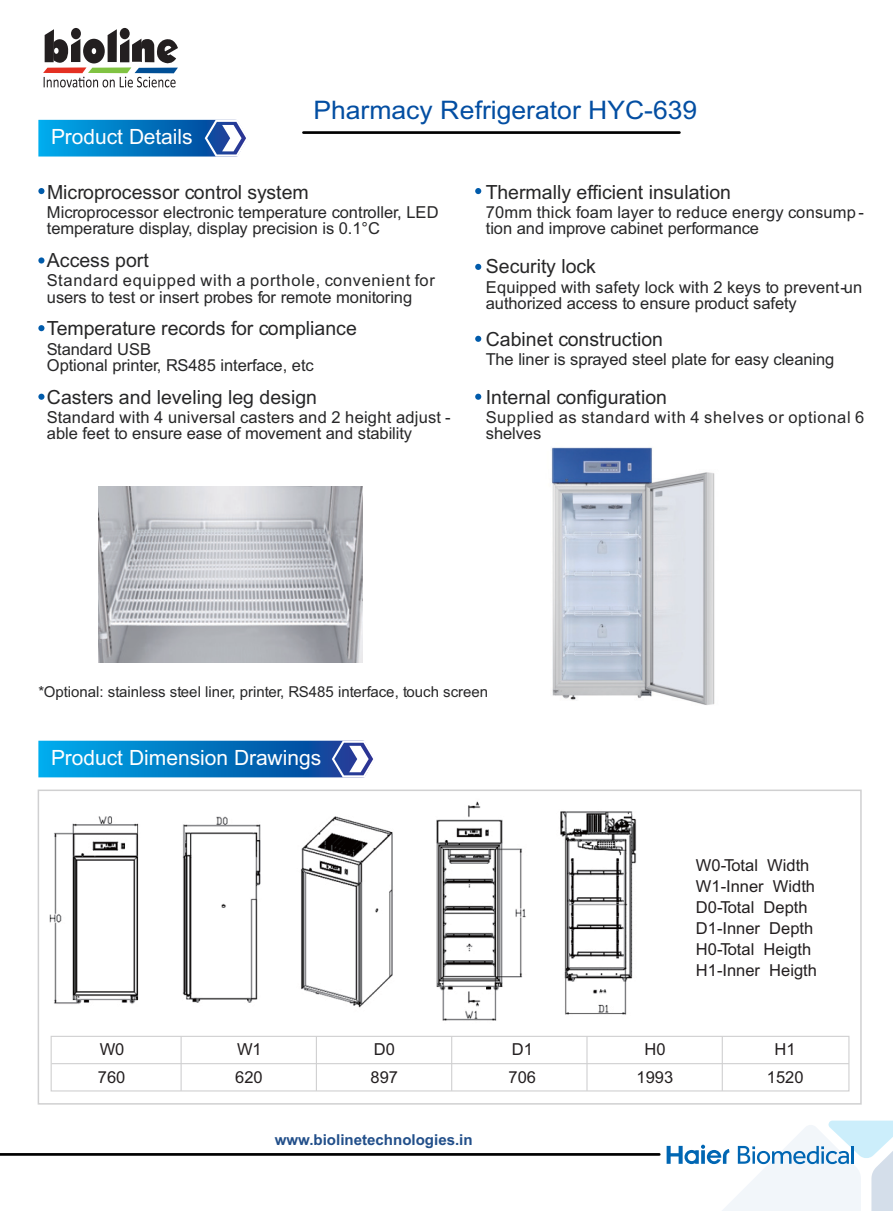
<style>
.page{position:relative;width:893px;height:1211px;background:#fff}
.page>*{position:absolute;margin:0;border:0;box-sizing:border-box;transform-origin:0 0}
.t1{font:25.5px "Arial";color:#034ea2;scale:1.04 1}
.t2{font:21px "Arial";color:#fff}
.t3{font:19.5px "Arial";color:#272728}
.t4{font:16.5px/16.5px "Arial";letter-spacing:-.005em;color:#272728}
.t5{font:16.5px/27.6px "Arial";color:#231f20}
.t6{font:16.5px/16.5px "Arial";letter-spacing:.04em;color:#272728}
.t7{font:15px "Arial";color:#272728}
.t8{font:700 15px "Arial";color:#224f8a}
</style>
<div class="page">
<hr style="left:303px;top:131px;width:376px;height:3px;background:#000">
<svg style="left:666px;top:1120px;width:227px;height:91px"></svg>
<hr style="left:0;top:1153px;width:659px;height:2px;background:#000">
<svg style="left:38px;top:120px;width:208px;height:36px;background:#1883c7"></svg>
<svg style="left:38px;top:740px;width:335px;height:37px;background:#157fc5"></svg>
<div style="left:38px;top:789px;width:823px;height:315px;border:2px solid #d0d0d1"></div>
<img style="left:49px;top:801px;width:588px;height:220px">
<div style="left:51px;top:1035px;width:798px;height:56px;border:1px solid #d0d0d1"></div>
<hr style="left:52px;top:1063px;width:796px;height:1px;background:#d0d0d1">
<hr style="left:180px;top:1036px;width:2px;height:55px;background:#d0d0d1">
<hr style="left:316px;top:1036px;width:1px;height:55px;background:#d0d0d1">
<hr style="left:451px;top:1036px;width:1px;height:55px;background:#d0d0d1">
<hr style="left:586px;top:1036px;width:1px;height:55px;background:#d0d0d1">
<hr style="left:721px;top:1036px;width:1px;height:55px;background:#d0d0d1">
<img style="left:98px;top:486px;width:264px;height:176px">
<img style="left:551px;top:447px;width:164px;height:258px">
<svg style="left:38px;top:188px;width:6px;height:6px"></svg>
<svg style="left:38px;top:257px;width:6px;height:6px"></svg>
<svg style="left:38px;top:325px;width:6px;height:6px"></svg>
<svg style="left:38px;top:394px;width:6px;height:6px"></svg>
<svg style="left:475px;top:188px;width:6px;height:6px"></svg>
<svg style="left:475px;top:264px;width:6px;height:6px"></svg>
<svg style="left:475px;top:336px;width:6px;height:6px"></svg>
<svg style="left:475px;top:394px;width:6px;height:6px"></svg>
<svg style="left:43px;top:29px;width:135px;height:58px"></svg>
<p class="t2" style="left:51px;top:129px;width:143px">Product Details</p>
<h1 class="t1" style="left:313px;top:100px;width:371px">Pharmacy Refrigerator HYC-639</h1>
<p class="t3" style="left:47px;top:184px;width:263px">Microprocessor control system</p>
<p class="t4" style="left:47px;top:205px;width:393px">Microprocessor electronic temperature controller, LED temperature display, display precision is 0.1°C</p>
<p class="t3" style="left:47px;top:253px;width:103px">Access port</p>
<p class="t4" style="left:47px;top:274px;width:389px">Standard equipped with a porthole, convenient for users to test or insert probes for remote monitoring</p>
<p class="t3" style="left:47px;top:321px;width:311px">Temperature records for compliance</p>
<p class="t4" style="left:47px;top:342px;width:268px">Standard USB<br>Optional printer, RS485 interface, etc</p>
<p class="t3" style="left:47px;top:389px;width:271px">Casters and leveling leg design</p>
<p class="t4" style="left:47px;top:410px;width:405px">Standard with 4 universal casters and 2 height adjust - able feet to ensure ease of movement and stability</p>
<p class="t3" style="left:486px;top:184px;width:247px">Thermally efficient insulation</p>
<p class="t4" style="left:486px;top:205px;width:380px">70mm thick foam layer to reduce energy consump - tion and improve cabinet performance</p>
<p class="t3" style="left:486px;top:259px;width:112px">Security lock</p>
<p class="t4" style="left:486px;top:280px;width:378px">Equipped with safety lock with 2 keys to prevent u- n authorized access to ensure product safety</p>
<p class="t3" style="left:486px;top:332px;width:179px">Cabinet construction</p>
<p class="t4" style="left:486px;top:353px;width:350px">The liner is sprayed steel plate for easy cleaning</p>
<p class="t3" style="left:486px;top:389px;width:183px">Internal configuration</p>
<p class="t6" style="left:486px;top:410px;width:380px">Supplied as standard with 4 shelves or optional 6 shelves</p>
<p class="t7" style="left:38px;top:685px;width:451px">*Optional: stainless steel liner, printer, RS485 interface, touch screen</p>
<p class="t2" style="left:51px;top:749px;width:271px">Product Dimension Drawings</p>
<p class="t5" style="left:696px;top:856px;width:123px;line-height:21px">W0-Total Width<br>W1-Inner Width<br>D0-Total Depth<br>D1-Inner Depth<br>H0-Total Heigth<br>H1-Inner Heigth</p>
<p class="t5" style="left:98px;top:1037px;width:29px">W0<br>760</p>
<p class="t5" style="left:235px;top:1037px;width:29px">W1<br>620</p>
<p class="t5" style="left:370px;top:1037px;width:29px">D0<br>897</p>
<p class="t5" style="left:508px;top:1037px;width:29px">D1<br>706</p>
<p class="t5" style="left:636px;top:1037px;width:38px;text-align:center">H0<br>1993</p>
<p class="t5" style="left:766px;top:1037px;width:38px;text-align:center">H1<br>1520</p>
<p class="t8" style="left:275px;top:1134px;width:199px">www.biolinetechnologies.in</p>
</div>
